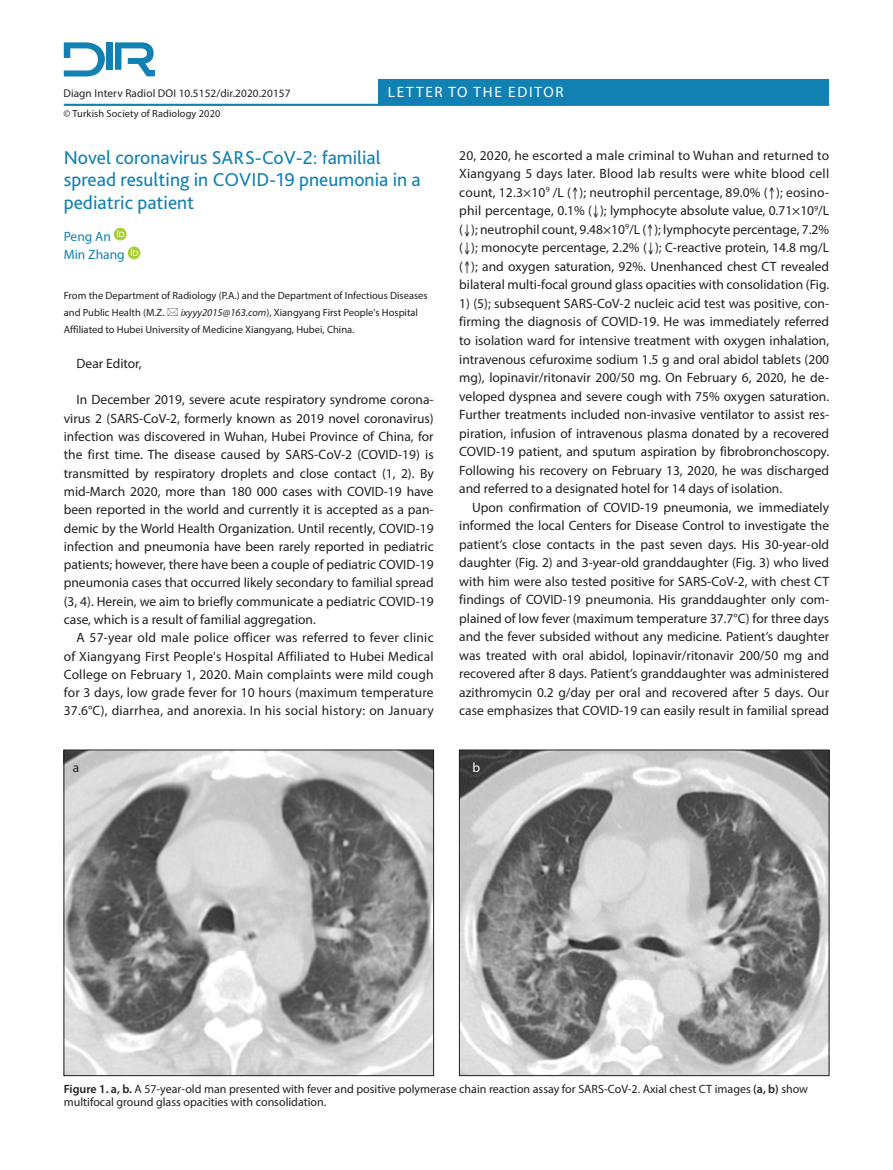
<style>
.page{position:relative;width:893px;height:1170px;background:#fff}
.page>*{position:absolute;margin:0;border:0;box-sizing:border-box;transform-origin:0 0}
.t1{font:19.5px/22.8px "Bliss Pro";color:#1181b4}
.t2{font:15px "Myriad Pro";letter-spacing:.12em;color:#fff}
.t3{font:13.5px/18.5px "Myriad Pro";color:#231f20;text-align:justify}
.t4{font:13.5px "Myriad Pro";color:#1181b4}
.t5{font:13.5px "Myriad Pro";color:#fff}
.t6{font:12px/13.5px "Myriad Pro";color:#231f20}
.t7{font:11.25px "Myriad Pro";letter-spacing:.01em;color:#231f20}
.t8{font:10.5px/16.8px "Myriad Pro";color:#231f20}
.t9{font:10.35px "Myriad Pro";letter-spacing:.01em;color:#231f20}
.s1{font-style:italic}
.s2{font-weight:600}
</style>
<div class="page">
<div style="left:378px;top:79px;width:451px;height:26px;background:#1181b4"></div>
<hr style="left:64px;top:104px;width:765px;height:2px;background:#1181b4">
<div style="left:147px;top:70px;width:8px;height:6px;background:#1181b4"></div>
<div style="left:106px;top:42px;width:7px;height:28px;background:#1181b4"></div>
<svg style="left:64px;top:42px;width:41px;height:34px"></svg>
<svg style="left:115px;top:42px;width:39px;height:34px"></svg>
<svg style="left:114px;top:228px;width:13px;height:12px"></svg>
<svg style="left:117px;top:230px;width:7px;height:7px"></svg>
<div style="left:128px;top:246px;width:12px;height:13px;background:#a6ce39;border-radius:50%"></div>
<svg style="left:131px;top:249px;width:7px;height:7px"></svg>
<img style="left:66px;top:751px;width:366px;height:322px">
<div style="left:64px;top:749px;width:370px;height:326px;border:1px solid #231f20"></div>
<img style="left:461px;top:751px;width:366px;height:322px">
<div style="left:459px;top:749px;width:370px;height:326px;border:1px solid #231f20"></div>
<p class="t7" style="left:63px;top:86px;width:229px">Diagn Interv Radiol DOI 10.5152/dir.2020.20157</p>
<p class="t9" style="left:63px;top:107px;width:159px">© Turkish Society of Radiology 2020</p>
<p class="t2" style="left:388px;top:83px;width:177px">LETTER TO THE EDITOR</p>
<p class="t1" style="left:64px;top:145px;width:358px">Novel coronavirus SARS-CoV-2: familial spread resulting in COVID-19 pneumonia in a pediatric patient</p>
<p class="t4" style="left:64px;top:228px;width:49px">Peng An</p>
<p class="t4" style="left:64px;top:246px;width:63px">Min Zhang</p>
<p class="t8" style="left:64px;top:287px;width:365px">From the Department of Radiology (P.A.) and the Department of Infectious Diseases and Public Health (M.Z.</p>
<p class="t8" style="left:64px;top:304px;width:356px;text-indent:117px"><span class="s1">ixyyy2015@163.com</span>), Xiangyang First People's Hospital<br>Affiliated to Hubei University of Medicine Xiangyang, Hubei, China.</p>
<p class="t3" style="left:77px;top:354px;width:67px">Dear Editor,</p>
<p class="t3" style="left:64px;top:390px;width:371px;text-indent:13px">In December 2019, severe acute respiratory syndrome corona&shy;virus 2 (SARS-CoV-2, formerly known as 2019 novel coronavirus) infection was discovered in Wuhan, Hubei Province of China, for the first time. The disease caused by SARS-CoV-2 (COVID-19) is transmitted by respiratory droplets and close contact (1, 2). By mid-March 2020, more than 180 000 cases with COVID‐19 have been reported in the world and currently it is accepted as a pan&shy;demic by the World Health Organization. Until recently, COVID-19 infection and pneumonia have been rarely reported in pediatric patients; however, there have been a couple of pediatric COVID-19 pneumonia cases that occurred likely secondary to familial spread (3, 4). Herein, we aim to briefly communicate a pediatric COVID-19 case, which is a result of familial aggregation.</p>
<p class="t3" style="left:64px;top:628px;width:371px;text-indent:13px">A 57-year old male police officer was referred to fever clinic of Xiangyang First People's Hospital Affiliated to Hubei Medical College on February 1, 2020. Main complaints were mild cough for 3 days, low grade fever for 10 hours (maximum temperature 37.6°C), diarrhea, and anorexia. In his social history: on January</p>
<p class="t3" style="left:459px;top:146px;width:371px">20, 2020, he escorted a male criminal to Wuhan and returned to Xiangyang 5 days later. Blood lab results were white blood cell count, 12.3×10<sup>9</sup> /L (↑); neutrophil percentage, 89.0% (↑); eosino&shy;phil percentage, 0.1% (↓); lymphocyte absolute value, 0.71×10<sup>9</sup>/L (↓); neutrophil count, 9.48×10<sup>9</sup>/L (↑); lymphocyte percentage, 7.2% (↓); monocyte percentage, 2.2% (↓); C-reactive protein, 14.8 mg/L (↑); and oxygen saturation, 92%. Unenhanced chest CT revealed bilateral multi-focal ground glass opacities with consolidation (Fig.</p>
<p class="t3" style="left:459px;top:294px;width:371px">1) (5); subsequent SARS-CoV-2 nucleic acid test was positive, con&shy;firming the diagnosis of COVID-19. He was immediately referred to isolation ward for intensive treatment with oxygen inhalation, intravenous cefuroxime sodium 1.5 g and oral abidol tablets (200 mg), lopinavir/ritonavir 200/50 mg. On February 6, 2020, he de&shy;veloped dyspnea and severe cough with 75% oxygen saturation.<br>Further treatments included non-invasive ventilator to assist res&shy;piration, infusion of intravenous plasma donated by a recovered COVID-19 patient, and sputum aspiration by fibrobronchoscopy.<br>Following his recovery on February 13, 2020, he was discharged and referred to a designated hotel for 14 days of isolation.</p>
<p class="t3" style="left:459px;top:497px;width:371px;text-indent:13px">Upon confirmation of COVID-19 pneumonia, we immediately informed the local Centers for Disease Control to investigate the patient’s close contacts in the past seven days. His 30-year-old daughter (Fig. 2) and 3-year-old granddaughter (Fig. 3) who lived with him were also tested positive for SARS-CoV-2, with chest CT findings of COVID-19 pneumonia. His granddaughter only com&shy;plained of low fever (maximum temperature 37.7°C) for three days and the fever subsided without any medicine. Patient’s daughter was treated with oral abidol, lopinavir/ritonavir 200/50 mg and recovered after 8 days. Patient’s granddaughter was administered azithromycin 0.2 g/day per oral and recovered after 5 days. Our case emphasizes that COVID-19 can easily result in familial spread</p>
<p class="t3" style="left:73px;top:757px;width:8px">a</p>
<p class="t5" style="left:472px;top:758px;width:9px">b</p>
<p class="t6" style="left:64px;top:1081px;width:746px"><span class="s2">Figure 1. a, b.</span> A 57-year-old man presented with fever and positive polymerase chain reaction assay for SARS-CoV-2. Axial chest CT images <span class="s2">(a, b)</span> show multifocal ground glass opacities with consolidation.</p>
</div>
